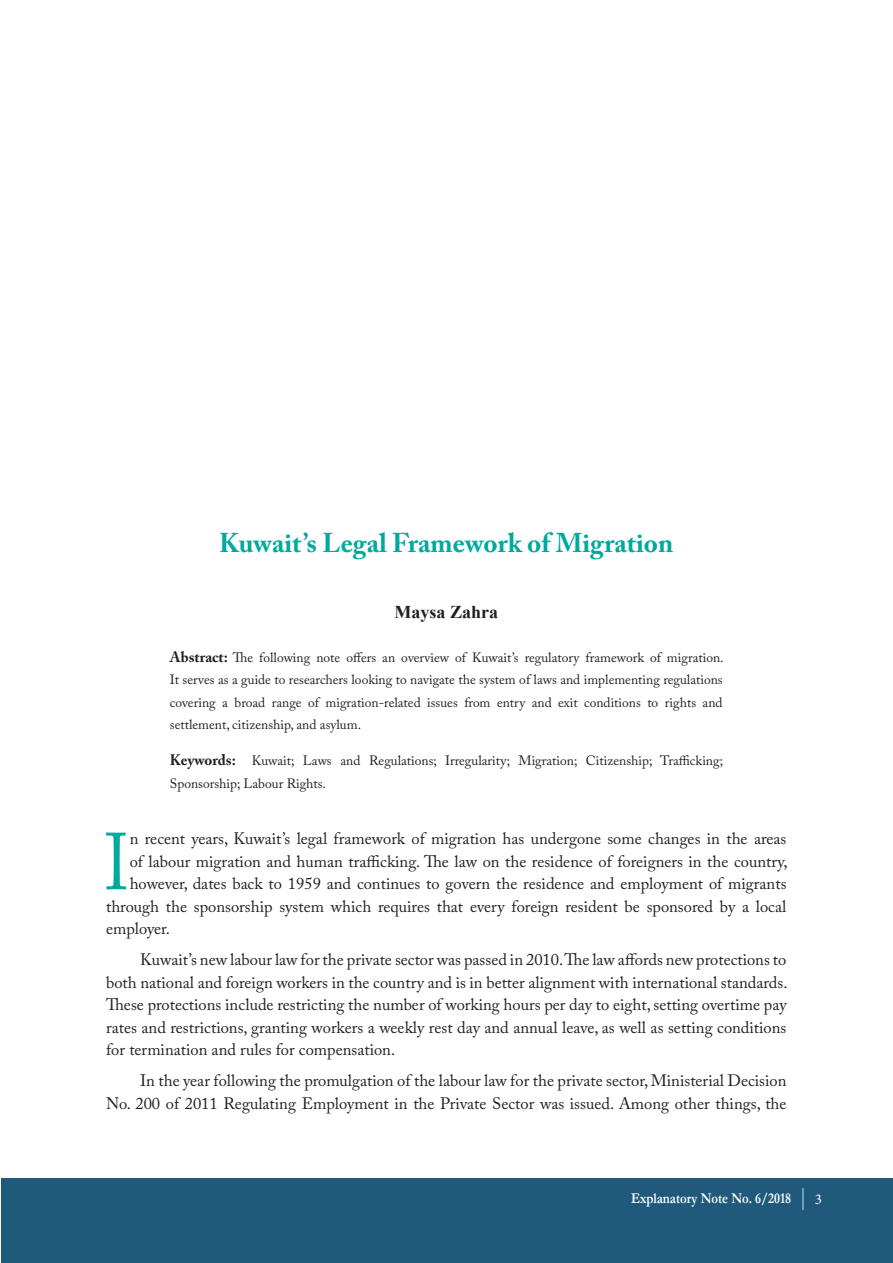
<style>
.page{position:relative;width:893px;height:1263px;background:#fff}
.page>*{position:absolute;margin:0;border:0;box-sizing:border-box;transform-origin:0 0}
.t1{font:79.8px "Adobe Caslon Pro";color:#00a99d;scale:.8 1}
.t2{font:700 27px "Adobe Caslon Pro";color:#00a99d}
.t3{font:700 18px "Times New Roman";color:#231f20}
.t4{font:16.5px/22.5px "Adobe Caslon Pro";color:#231f20;text-align:justify}
.t5{font:700 15px "Garamond";color:#fff;scale:.85 1}
.t6{font:15px "Minion Pro";color:#fff}
.t7{font:13.5px/22.5px "Adobe Caslon Pro";color:#231f20;text-align:justify}
.s1{font-weight:700;font-size:15px}
</style>
<div class="page">
<div style="left:0;top:1179px;width:893px;height:84px;background:#1f5a7d"></div>
<svg style="left:802px;top:1188px;width:1px;height:22px"></svg>
<hr style="left:0;top:0;width:1px;height:1263px;background:#fff">
<h2 class="t2" style="left:219px;top:527px;width:456px">Kuwait’s Legal Framework of Migration</h2>
<p class="t3" style="left:394px;top:599px;width:105px">Maysa Zahra</p>
<p class="t7" style="left:170px;top:646px;width:555px"><span class="s1">Abstract:</span> The following note offers an overview of Kuwait’s regulatory framework of migration.<br>It serves as a guide to researchers looking to navigate the system of laws and implementing regulations covering a broad range of migration-related issues from entry and exit conditions to rights and settlement, citizenship, and asylum.</p>
<p class="t7" style="left:170px;top:749px;width:555px"><span class="s1">Keywords:</span> Kuwait; Laws and Regulations; Irregularity; Migration; Citizenship; Trafficking;<br>Sponsorship; Labour Rights.</p>
<h1 class="t1" style="left:105px;top:815px;width:31px">I</h1>
<p class="t4" style="left:130px;top:827px;width:658px">n recent years, Kuwait’s legal framework of migration has undergone some changes in the areas</p>
<p class="t4" style="left:130px;top:850px;width:659px">of labour migration and human trafficking. The law on the residence of foreigners in the country,</p>
<p class="t4" style="left:130px;top:872px;width:658px">however, dates back to 1959 and continues to govern the residence and employment of migrants</p>
<p class="t4" style="left:106px;top:895px;width:682px">through the sponsorship system which requires that every foreign resident be sponsored by a local</p>
<p class="t4" style="left:106px;top:917px;width:65px">employer.</p>
<p class="t4" style="left:106px;top:948px;width:683px;text-indent:34px">Kuwait’s new labour law for the private sector was passed in 2010. The law affords new protections to both national and foreign workers in the country and is in better alignment with international standards.<br>These protections include restricting the number of working hours per day to eight, setting overtime pay rates and restrictions, granting workers a weekly rest day and annual leave, as well as setting conditions for termination and rules for compensation.</p>
<p class="t4" style="left:106px;top:1069px;width:682px;text-align:right">In the year following the promulgation of the labour law for the private sector, Ministerial Decision<br>No. 200 of 2011 Regulating Employment in the Private Sector was issued. Among other things, the</p>
<p class="t5" style="left:631px;top:1189px;width:190px">Explanatory Note No. 6/2018</p>
<p class="t6" style="left:815px;top:1189px;width:9px">3</p>
</div>
